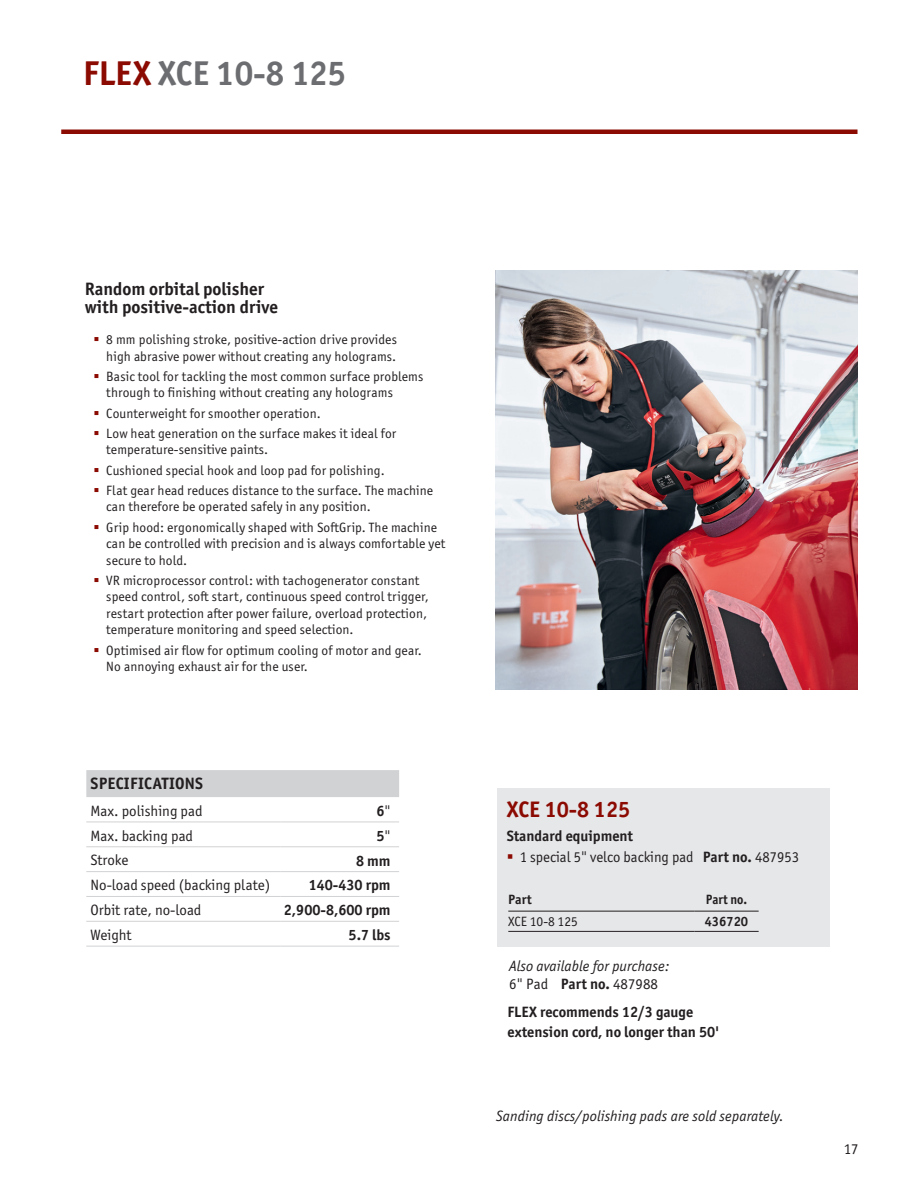
<style>
.page{position:relative;width:918px;height:1188px;background:#fff}
.page>*{position:absolute;margin:0;border:0;box-sizing:border-box;transform-origin:0 0}
.t1{font:700 34.5px "Officina Sans ITC Pro";color:#6c6d70}
.Produktbezeichnung{font:700 22.5px "Officina Sans ITC Pro";color:#8b0a02}
.ZAB_12pt{font:700 18px/18px "Officina Sans ITC Pro";color:#231f20}
.t2{font:700 16.5px "Officina Sans ITC Pro";letter-spacing:.015em;color:#231f20}
.ZAB_8pt{font:15px/21px "Officina Sans ITC Pro";color:#231f20}
.ZAB_8pt_rechtsbündig{font:700 15px "Officina Sans ITC Pro";color:#231f20}
.Aufzaehlung_3mm_einz{font:italic 15px "Officina Sans ITC Pro";letter-spacing:.005em;color:#231f20}
.Aufzaehlung_3mm_einz-2{font:15px "Officina Sans ITC Pro";color:#231f20}
.Aufzaehlung_3mm_einz-3{font:13.5px/16.5px "Officina Sans ITC Pro";letter-spacing:.01em;color:#231f20}
.Text{font:700 13.5px "Officina Sans ITC Pro";color:#231f20}
.Bestell-Nr{font:13.5px "Officina Sans ITC Pro";color:#231f20}
.Text-2{font:700 13.5px "Officina Sans ITC Pro";color:#231f20;scale:.93 1}
.s1{color:#8b0a02}
.s2{font-family:"Helvetica Neue LT Std";font-weight:400;font-stretch:condensed}
.s3{font-weight:700}
.s4{font-family:"Helvetica Neue LT Std";font-stretch:condensed}
.s5{font-family:"Helvetica Neue LT Pro"}
</style>
<div class="page">
<hr style="left:61px;top:130px;width:797px;height:4px;background:#8b0a02">
<div style="left:497px;top:788px;width:333px;height:158px;background:#e6e7e9"></div>
<div style="left:86px;top:770px;width:313px;height:27px;background:#d1d2d4"></div>
<hr style="left:86px;top:822px;width:195px;height:1px;background:#d1d2d4">
<hr style="left:281px;top:822px;width:118px;height:1px;background:#d1d2d4">
<hr style="left:86px;top:846px;width:195px;height:1px;background:#d1d2d4">
<hr style="left:281px;top:846px;width:118px;height:1px;background:#d1d2d4">
<hr style="left:86px;top:871px;width:195px;height:1px;background:#d1d2d4">
<hr style="left:86px;top:896px;width:195px;height:1px;background:#d1d2d4">
<hr style="left:281px;top:871px;width:118px;height:1px;background:#d1d2d4">
<hr style="left:281px;top:896px;width:118px;height:1px;background:#d1d2d4">
<hr style="left:86px;top:921px;width:195px;height:1px;background:#d1d2d4">
<hr style="left:281px;top:921px;width:118px;height:1px;background:#d1d2d4">
<hr style="left:86px;top:946px;width:195px;height:1px;background:#d1d2d4">
<hr style="left:281px;top:946px;width:118px;height:1px;background:#d1d2d4">
<hr style="left:508px;top:911px;width:186px;height:1px;background:#231f20">
<hr style="left:694px;top:911px;width:65px;height:1px;background:#231f20">
<hr style="left:508px;top:931px;width:186px;height:1px;background:#231f20">
<hr style="left:694px;top:931px;width:65px;height:1px;background:#231f20">
<img style="left:496px;top:270px;width:362px;height:419px">
<p class="t1" style="left:83px;top:52px;width:264px"><span class="s1">FLEX</span> XCE 10-8 125</p>
<p class="ZAB_12pt" style="left:85px;top:279px;width:195px">Random orbital polisher with positive-action drive</p>
<p class="Aufzaehlung_3mm_einz-3" style="left:106px;top:331px;width:292px">8 mm polishing stroke, positive-action drive provides</p>
<p class="Aufzaehlung_3mm_einz-3" style="left:106px;top:348px;width:292px">high abrasive power without creating any holograms.</p>
<p class="Aufzaehlung_3mm_einz-3" style="left:106px;top:368px;width:319px">Basic tool for tackling the most common surface problems through to finishing without creating any holograms</p>
<p class="Aufzaehlung_3mm_einz-3" style="left:106px;top:405px;width:216px">Counterweight for smoother operation.</p>
<p class="Aufzaehlung_3mm_einz-3" style="left:106px;top:425px;width:292px">Low heat generation on the surface makes it ideal for</p>
<p class="Aufzaehlung_3mm_einz-3" style="left:106px;top:441px;width:163px">temperature-sensitive paints.</p>
<p class="Aufzaehlung_3mm_einz-3" style="left:106px;top:462px;width:280px">Cushioned special hook and loop pad for polishing.</p>
<p class="Aufzaehlung_3mm_einz-3" style="left:106px;top:482px;width:328px">Flat gear head reduces distance to the surface. The machine can therefore be operated safely in any position.</p>
<p class="Aufzaehlung_3mm_einz-3" style="left:106px;top:519px;width:341px">Grip hood: ergonomically shaped with SoftGrip. The machine can be controlled with precision and is always comfortable yet secure to hold.</p>
<p class="Aufzaehlung_3mm_einz-3" style="left:106px;top:572px;width:324px">VR microprocessor control: with tachogenerator constant speed control, soft start, continuous speed control trigger, restart protection after power failure, overload protection, temperature monitoring and speed selection.</p>
<p class="Aufzaehlung_3mm_einz-3" style="left:106px;top:642px;width:317px">Optimised air flow for optimum cooling of motor and gear.<br>No annoying exhaust air for the user.</p>
<p class="t2" style="left:91px;top:774px;width:114px">SPECIFICATIONS</p>
<p class="ZAB_8pt" style="left:91px;top:800px;width:114px">Max. polishing pad</p>
<p class="ZAB_8pt_rechtsbündig" style="left:376px;top:801px;width:16px">6<span class="s2">"</span></p>
<p class="ZAB_8pt" style="left:91px;top:825px;width:104px">Max. backing pad</p>
<p class="ZAB_8pt_rechtsbündig" style="left:376px;top:826px;width:16px">5<span class="s2">"</span></p>
<p class="ZAB_8pt" style="left:91px;top:850px;width:39px">Stroke</p>
<p class="ZAB_8pt_rechtsbündig" style="left:356px;top:851px;width:36px">8 mm</p>
<p class="ZAB_8pt" style="left:91px;top:875px;width:181px">No-load speed (backing plate)</p>
<p class="ZAB_8pt_rechtsbündig" style="left:309px;top:876px;width:83px">140-430 rpm</p>
<p class="ZAB_8pt" style="left:91px;top:900px;width:112px">Orbit rate, no-load</p>
<p class="ZAB_8pt_rechtsbündig" style="left:284px;top:901px;width:108px">2,900-8,600 rpm</p>
<p class="ZAB_8pt" style="left:91px;top:924px;width:43px">Weight</p>
<p class="ZAB_8pt_rechtsbündig" style="left:349px;top:926px;width:43px">5.7 lbs</p>
<p class="Produktbezeichnung" style="left:507px;top:795px;width:125px">XCE 10-8 125</p>
<p class="ZAB_8pt" style="left:520px;top:826px;width:281px;text-indent:-13px"><span class="s3">Standard equipment<br></span>1 special 5<span class="s4">"</span> velco backing pad <span class="s3">Part no.</span> 487953</p>
<p class="Text" style="left:508px;top:891px;width:25px">Part</p>
<p class="Text-2" style="left:706px;top:891px;width:46px">Part no.</p>
<p class="Bestell-Nr" style="left:508px;top:914px;width:71px">XCE 10-8 125</p>
<p class="Text" style="left:705px;top:913px;width:45px">436720</p>
<p class="Aufzaehlung_3mm_einz" style="left:509px;top:957px;width:162px">Also available for purchase:</p>
<p class="Aufzaehlung_3mm_einz-2" style="left:509px;top:975px;width:150px">6<span class="s4">"</span> Pad <span class="s3">Part no.</span> 487988</p>
<p class="ZAB_8pt_rechtsbündig" style="left:508px;top:1003px;width:187px">FLEX recommends 12/3 gauge</p>
<p class="ZAB_8pt_rechtsbündig" style="left:508px;top:1022px;width:213px">extension cord, no longer than 50<span class="s5">'</span></p>
<p class="Aufzaehlung_3mm_einz" style="left:496px;top:1107px;width:289px">Sanding discs/polishing pads are sold separately.</p>
<p class="ZAB_8pt" style="left:844px;top:1138px;width:16px">17</p>
</div>
